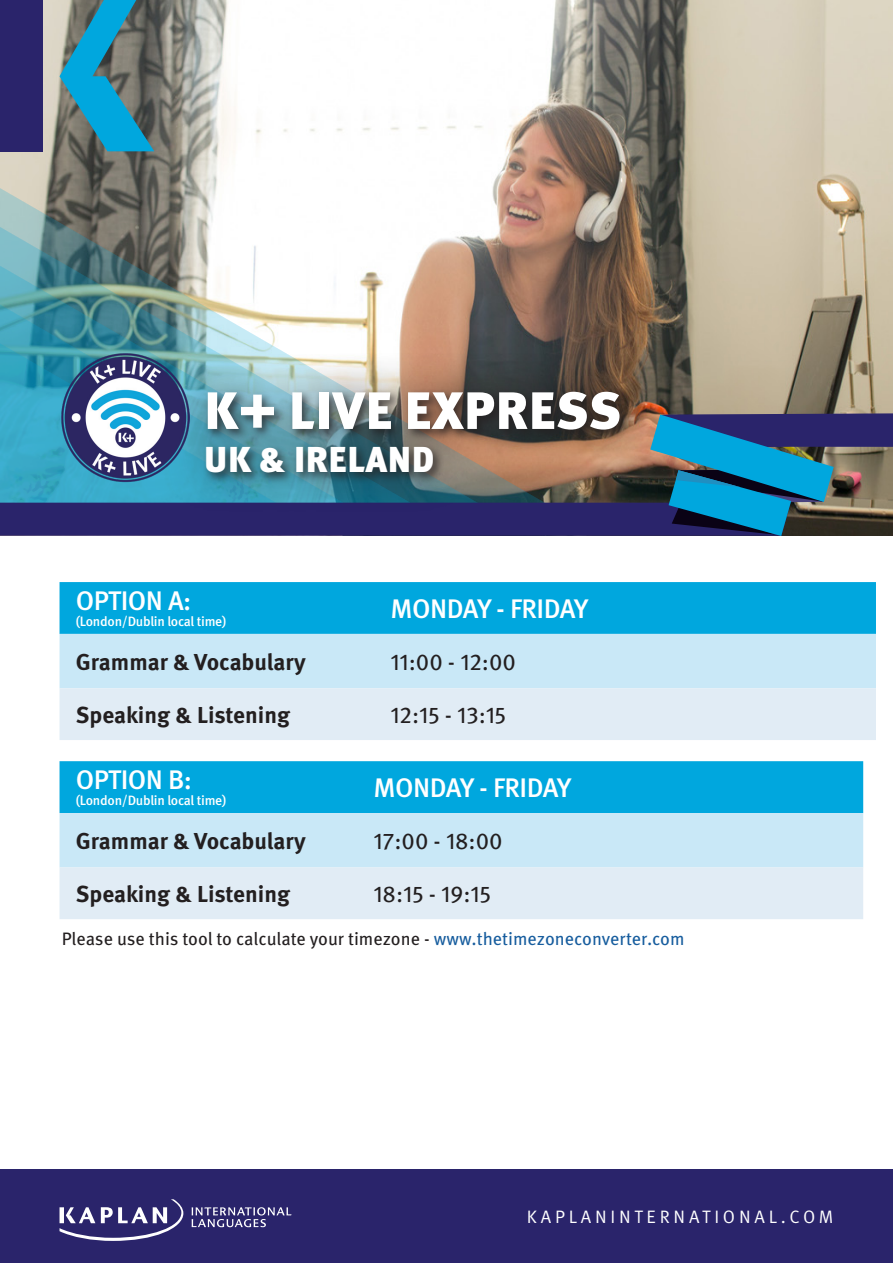
<style>
.page{position:relative;width:893px;height:1263px;background:#fff}
.page>*{position:absolute;margin:0;border:0;box-sizing:border-box;transform-origin:0 0}
.t1{font:900 52.5px "Meta Pro";letter-spacing:.015em;color:#fff}
.t2{font:900 36px "Meta Pro";letter-spacing:.015em;color:#fff}
.t3{font:500 26.85px "Meta Pro";letter-spacing:-.02em;color:#fff}
.Table_Body{font:700 23.1px "Meta Pro";color:#231f20}
.Table_Body-2{font:23.1px "Meta Pro";color:#231f20}
.Table_Body-3{font:18px "Meta Pro";color:#231f20}
.t4{font:18px "Meta Pro Norm";letter-spacing:.21em;color:#fff}
.t5{font:500 13.5px "Meta Pro";letter-spacing:-.02em;color:#fff}
.s1{color:#175d9e}
</style>
<div class="page">
<img style="left:0;top:0;width:893px;height:413px">
<img style="left:0;top:180px;width:595px;height:233px">
<svg style="left:0;top:413px;width:893px;height:123px;background:#2d5a86"></svg>
<div style="left:0;top:1169px;width:893px;height:94px;background:#2a246b"></div>
<svg style="left:60px;top:1199px;width:123px;height:42px"></svg>
<svg style="left:192px;top:1207px;width:100px;height:20px"></svg>
<div style="left:0;top:0;width:42px;height:151px;background:#2a246b"></div>
<svg style="left:60px;top:0;width:94px;height:151px;background:#408597"></svg>
<div style="left:165px;top:349px;width:495px;height:166px;background:#231f20;opacity:.8"></div>
<div style="left:203px;top:388px;width:429px;height:97px;background:#231f20;opacity:.75"></div>
<img style="left:62px;top:354px;width:127px;height:132px">
<svg style="left:60px;top:761px;width:803px;height:158px;background:#8fd4ee"></svg>
<svg style="left:60px;top:582px;width:816px;height:158px;background:#8fd4ee"></svg>
<p class="t1" style="left:204px;top:369px;width:418px">K+ LIVE EXPRESS</p>
<p class="t2" style="left:204px;top:431px;width:232px">UK &amp; IRELAND</p>
<p class="t3" style="left:76px;top:580px;width:117px">OPTION A:</p>
<p class="t5" style="left:76px;top:611px;width:152px">(London/Dublin local time)</p>
<p class="t3" style="left:391px;top:588px;width:199px">MONDAY - FRIDAY</p>
<p class="Table_Body" style="left:76px;top:644px;width:232px">Grammar &amp; Vocabulary</p>
<p class="Table_Body-2" style="left:391px;top:644px;width:127px">11:00 - 12:00</p>
<p class="Table_Body" style="left:76px;top:697px;width:216px">Speaking &amp; Listening</p>
<p class="Table_Body-2" style="left:391px;top:697px;width:117px">12:15 - 13:15</p>
<p class="t3" style="left:76px;top:759px;width:118px">OPTION B:</p>
<p class="t5" style="left:76px;top:790px;width:152px">(London/Dublin local time)</p>
<p class="t3" style="left:373px;top:767px;width:199px">MONDAY - FRIDAY</p>
<p class="Table_Body" style="left:76px;top:823px;width:232px">Grammar &amp; Vocabulary</p>
<p class="Table_Body-2" style="left:373px;top:823px;width:131px">17:00 - 18:00</p>
<p class="Table_Body" style="left:76px;top:876px;width:216px">Speaking &amp; Listening</p>
<p class="Table_Body-2" style="left:373px;top:876px;width:119px">18:15 - 19:15</p>
<p class="Table_Body-3" style="left:62px;top:925px;width:624px">Please use this tool to calculate your timezone - <span class="s1">www.thetimezoneconverter.com</span></p>
<p class="t4" style="left:527px;top:1203px;width:308px">KAPLANINTERNATIONAL.COM</p>
</div>
